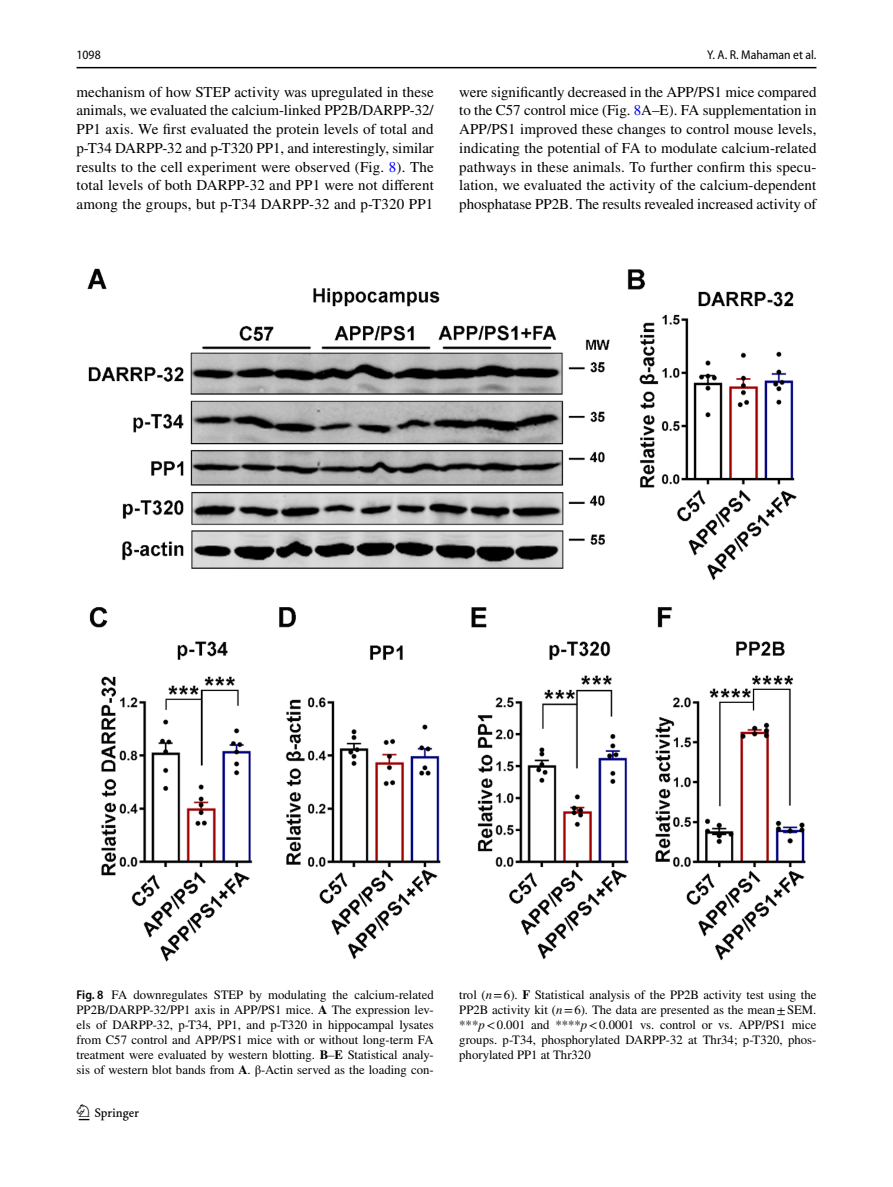
<style>
.page{position:relative;width:893px;height:1187px;background:#fff}
.page>*{position:absolute;margin:0;border:0;box-sizing:border-box;transform-origin:0 0}
.t1{font:22.5px "Springnew Regular 2";color:#000}
.t2{font:15px/18.8px "STIX";letter-spacing:-.005em;color:#000;text-align:justify}
.t3{font:12.75px/15px "STIX";color:#000;text-align:justify}
.t4{font:semi-condensed 12.75px "Myriad Pro";color:#000}
.s1{color:#00f}
.s2{font-family:"Myriad Pro";font-weight:600;font-stretch:semi-condensed}
.s3{font-weight:700}
.s4{font-style:italic}
</style>
<div class="page">
<hr style="left:77px;top:67px;width:739px;height:1px;background:#000">
<img style="left:87px;top:268px;width:719px;height:694px">
<p class="t4" style="left:77px;top:48px;width:26px">1098</p>
<p class="t4" style="left:707px;top:48px;width:111px">Y. A. R. Mahaman et al.</p>
<p class="t2" style="left:77px;top:83px;width:359px">mechanism of how STEP activity was upregulated in these animals, we evaluated the calcium-linked PP2B/DARPP-32/ PP1 axis. We first evaluated the protein levels of total and p-T34 DARPP-32 and p-T320 PP1, and interestingly, similar results to the cell experiment were observed (Fig. <span class="s1">8</span>). The total levels of both DARPP-32 and PP1 were not different among the groups, but p-T34 DARPP-32 and p-T320 PP1</p>
<p class="t2" style="left:459px;top:83px;width:359px">were significantly decreased in the APP/PS1 mice compared to the C57 control mice (Fig. <span class="s1">8</span>A–E). FA supplementation in APP/PS1 improved these changes to control mouse levels, indicating the potential of FA to modulate calcium-related pathways in these animals. To further confirm this specu&shy;lation, we evaluated the activity of the calcium-dependent phosphatase PP2B. The results revealed increased activity of</p>
<p class="t3" style="left:77px;top:987px;width:359px"><span class="s2">Fig. 8</span> FA downregulates STEP by modulating the calcium-related PP2B/DARPP-32/PP1 axis in APP/PS1 mice. <span class="s3">A</span> The expression lev&shy;els of DARPP-32, p-T34, PP1, and p-T320 in hippocampal lysates from C57 control and APP/PS1 mice with or without long-term FA treatment were evaluated by western blotting. <span class="s3">B</span>–<span class="s3">E</span> Statistical analy&shy;sis of western blot bands from <span class="s3">A</span>. β-Actin served as the loading con-</p>
<p class="t3" style="left:459px;top:987px;width:359px">trol (<span class="s4">n</span>=6). <span class="s3">F</span> Statistical analysis of the PP2B activity test using the PP2B activity kit (<span class="s4">n</span>=6). The data are presented as the mean±SEM. ***<span class="s4">p</span>&lt;0.001 and ****<span class="s4">p</span>&lt;0.0001 vs. control or vs. APP/PS1 mice groups. p-T34, phosphorylated DARPP-32 at Thr34; p-T320, phos&shy;phorylated PP1 at Thr320</p>
<h1 class="t1" style="left:79px;top:1104px;width:62px">1 3</h1>
</div>
